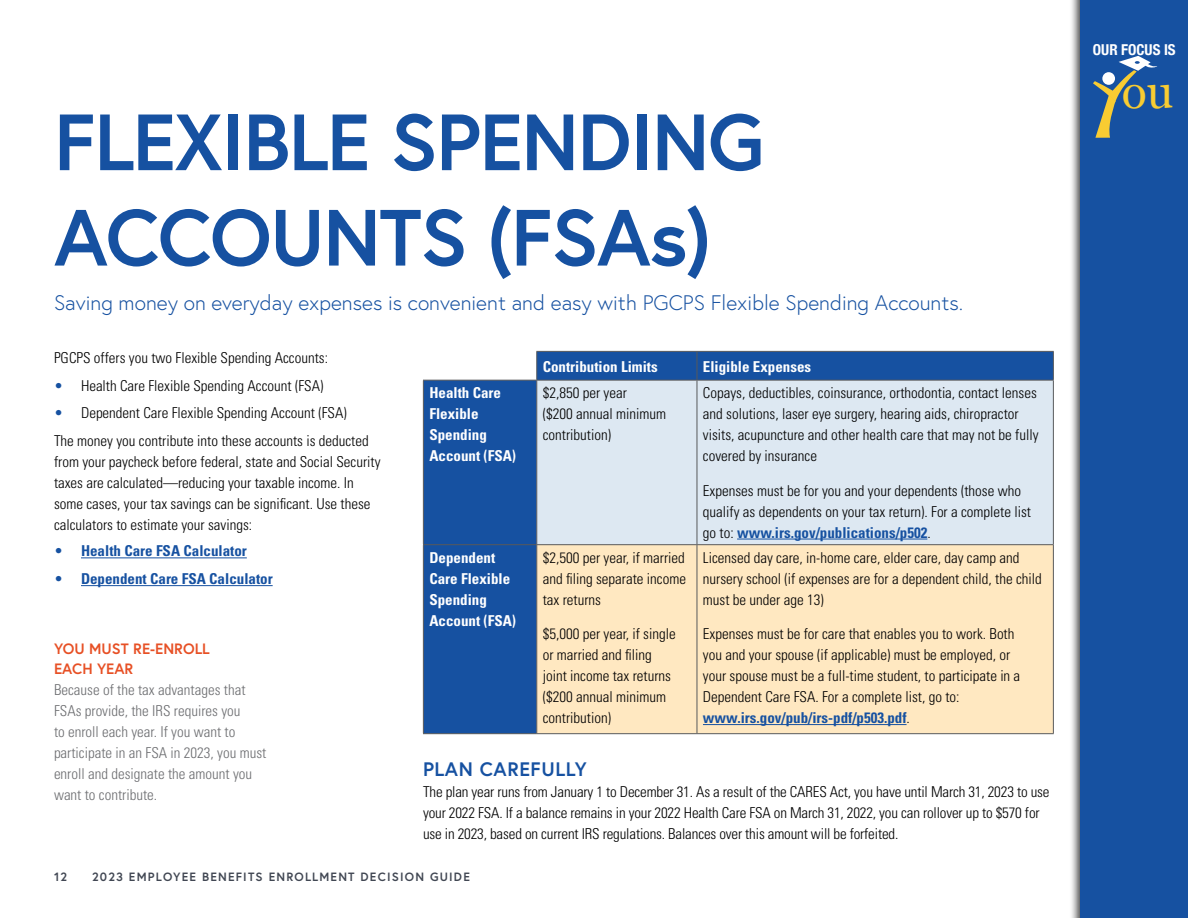
<style>
.page{position:relative;width:1188px;height:918px;background:#fff}
.page>*{position:absolute;margin:0;border:0;box-sizing:border-box;transform-origin:0 0}
.MAIN_TITLE_HEAD{font:700 79.5px/95.4px "Europa";letter-spacing:-.02em;color:#1651a1}
.bullets{font:46.5px "Georgia";color:#f8cc32}
.Intro_copy{font:300 21px "Europa";color:#1651a1}
.head_1{font:700 19.5px "Europa";letter-spacing:.03em;color:#1651a1}
.Table_copy{font:300 condensed 15px/21px "Univers";color:#000}
.Body_copy{font:300 condensed 15px/21px "Univers";color:#000}
.callout_head{font:300 condensed 15px/21px "Univers";color:#6d6e71}
.Table_HEad{font:700 condensed 15px/21px "Univers";color:#fff}
.t1{font:700 condensed 15px "Univers";color:#1651a1}
.callout_head-2{font:700 15px/19.5px "Europa";color:#e75025}
.bullets-2{font:700 condensed 15px "Helvetica Neue";color:#fff}
.t2{font:700 12px "Europa";letter-spacing:.1em;color:#414753}
.s1{color:#1651a1}
.s2{font-weight:300}
.s3{font-weight:700;color:#1651a1}
</style>
<div class="page">
<hr style="left:81px;top:558px;width:166px;height:1px;background:#1651a1">
<hr style="left:81px;top:585px;width:192px;height:1px;background:#1651a1">
<svg style="left:423px;top:351px;width:631px;height:382px;background:#bdc5cb"></svg>
<hr style="left:537px;top:380px;width:160px;height:1px;background:#58595b">
<hr style="left:697px;top:380px;width:357px;height:1px;background:#58595b">
<hr style="left:697px;top:381px;width:1px;height:163px;background:#58595b">
<hr style="left:1053px;top:381px;width:1px;height:163px;background:#58595b">
<hr style="left:537px;top:544px;width:160px;height:1px;background:#58595b">
<hr style="left:697px;top:544px;width:357px;height:1px;background:#58595b">
<hr style="left:697px;top:545px;width:1px;height:188px;background:#58595b">
<hr style="left:1053px;top:545px;width:1px;height:188px;background:#58595b">
<hr style="left:537px;top:733px;width:160px;height:1px;background:#58595b">
<hr style="left:697px;top:733px;width:357px;height:1px;background:#58595b">
<hr style="left:423px;top:380px;width:114px;height:1px;background:#58595b">
<hr style="left:423px;top:381px;width:1px;height:163px;background:#58595b">
<hr style="left:536px;top:381px;width:1px;height:163px;background:#58595b">
<hr style="left:423px;top:544px;width:114px;height:1px;background:#58595b">
<hr style="left:423px;top:545px;width:1px;height:188px;background:#58595b">
<hr style="left:536px;top:545px;width:1px;height:188px;background:#58595b">
<hr style="left:423px;top:733px;width:114px;height:1px;background:#58595b">
<hr style="left:737px;top:539px;width:190px;height:1px;background:#1651a1">
<hr style="left:703px;top:724px;width:204px;height:1px;background:#1651a1">
<div style="left:1069px;top:0;width:119px;height:918px;background:#000;opacity:.75"></div>
<div style="left:1080px;top:0;width:108px;height:918px;background:#1651a1"></div>
<svg style="left:1093px;top:56px;width:64px;height:82px"></svg>
<p class="MAIN_TITLE_HEAD" style="left:54px;top:92px;width:712px">FLEXIBLE SPENDING<br>ACCOUNTS (FSAs)</p>
<p class="Intro_copy" style="left:54px;top:289px;width:911px">Saving money on everyday expenses is convenient and easy with PGCPS Flexible Spending Accounts.</p>
<p class="Body_copy" style="left:54px;top:347px;width:276px">PGCPS offers you two Flexible Spending Accounts:</p>
<p class="Body_copy" style="left:54px;top:375px;width:271px"><span class="s1">•</span> Health Care Flexible Spending Account (FSA)</p>
<p class="Body_copy" style="left:54px;top:403px;width:294px"><span class="s1">•</span> Dependent Care Flexible Spending Account (FSA)</p>
<p class="Body_copy" style="left:54px;top:430px;width:328px">The money you contribute into these accounts is deducted from your paycheck before federal, state and Social Security taxes are calculated—reducing your taxable income. In some cases, your tax savings can be significant. Use these calculators to estimate your savings:</p>
<p class="t1" style="left:54px;top:542px;width:194px"><span class="s2">•</span> Health Care FSA Calculator</p>
<p class="t1" style="left:54px;top:570px;width:220px"><span class="s2">•</span> Dependent Care FSA Calculator</p>
<p class="callout_head-2" style="left:54px;top:639px;width:157px">YOU MUST RE-ENROLL<br>EACH YEAR</p>
<p class="callout_head" style="left:54px;top:679px;width:214px">Because of the tax advantages that<br>FSAs provide, the IRS requires you<br>to enroll each year. If you want to participate in an FSA in 2023, you must enroll and designate the amount you want to contribute.</p>
<p class="Table_HEad" style="left:543px;top:356px;width:117px">Contribution Limits</p>
<p class="Table_HEad" style="left:703px;top:356px;width:110px">Eligible Expenses</p>
<p class="Table_HEad" style="left:429px;top:382px;width:88px">Health Care<br>Flexible<br>Spending<br>Account (FSA)</p>
<p class="Table_copy" style="left:543px;top:382px;width:86px">$2,850 per year</p>
<p class="Table_copy" style="left:543px;top:403px;width:125px">($200 annual minimum contribution)</p>
<p class="Table_HEad" style="left:429px;top:547px;width:88px">Dependent<br>Care Flexible<br>Spending<br>Account (FSA)</p>
<p class="Table_copy" style="left:543px;top:547px;width:145px;text-align:justify">$2,500 per year, if married and filing separate income tax returns</p>
<p class="Table_copy" style="left:543px;top:623px;width:135px">$5,000 per year, if single or married and filing joint income tax returns ($200 annual minimum contribution)</p>
<p class="Table_copy" style="left:703px;top:382px;width:337px">Copays, deductibles, coinsurance, orthodontia, contact lenses and solutions, laser eye surgery, hearing aids, chiropractor visits, acupuncture and other health care that may not be fully covered by insurance</p>
<p class="Table_copy" style="left:703px;top:480px;width:330px">Expenses must be for you and your dependents (those who qualify as dependents on your tax return). For a complete list go to: <span class="s3">www.irs.gov/publications/p502</span>.</p>
<p class="Table_copy" style="left:703px;top:547px;width:340px">Licensed day care, in-home care, elder care, day camp and nursery school (if expenses are for a dependent child, the child must be under age 13)</p>
<p class="Table_copy" style="left:703px;top:623px;width:319px">Expenses must be for care that enables you to work. Both you and your spouse (if applicable) must be employed, or your spouse must be a full-time student, to participate in a Dependent Care FSA. For a complete list, go to: <span class="s3">www.irs.gov/pub/irs-pdf/p503.pdf</span>.</p>
<p class="head_1" style="left:423px;top:756px;width:165px">PLAN CAREFULLY</p>
<p class="Body_copy" style="left:423px;top:781px;width:628px">The plan year runs from January 1 to December 31. As a result of the CARES Act, you have until March 31, 2023 to use your 2022 FSA. If a balance remains in your 2022 Health Care FSA on March 31, 2022, you can rollover up to $570 for use in 2023, based on current IRS regulations. Balances over this amount will be forfeited.</p>
<p class="t2" style="left:54px;top:869px;width:15px">12</p>
<p class="t2" style="left:92px;top:869px;width:379px">2023 EMPLOYEE BENEFITS ENROLLMENT DECISION GUIDE</p>
<p class="bullets-2" style="left:1093px;top:37px;width:84px">OUR FOCUS IS</p>
<p class="bullets" style="left:1122px;top:58px;width:53px">ou</p>
</div>
